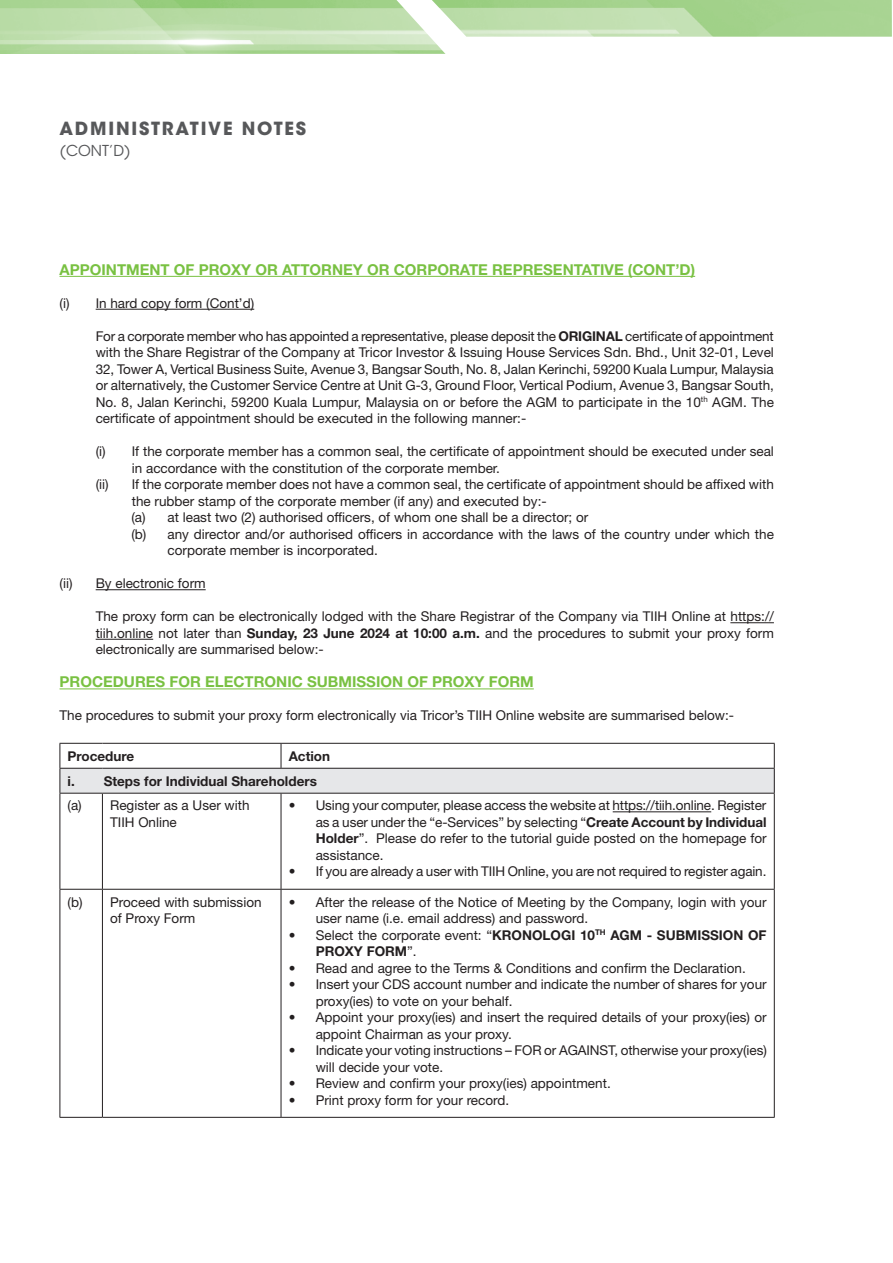
<style>
.page{position:relative;width:893px;height:1263px;background:#fff}
.page>*{position:absolute;margin:0;border:0;box-sizing:border-box;transform-origin:0 0}
.t1{font:700 18px "ITC Avant Garde Std";letter-spacing:.1em;color:#57585a}
.t2{font:700 15px "Helvetica Neue LT Std";color:#79c142}
.t3{font:15px "ITC Avant Garde Std";color:#57585a}
.t4{font:13.5px/16.5px "Helvetica Neue LT Std";color:#231f20}
.t5{font:700 13.5px/24.9px "Helvetica Neue LT Std";color:#231f20}
.s1{font-weight:700}
.s2{font-weight:400}
</style>
<div class="page">
<img style="left:412px;top:0;width:480px;height:37px">
<hr style="left:60px;top:276px;width:635px;height:1px;background:#79c142">
<hr style="left:96px;top:309px;width:158px;height:1px;background:#231f20">
<hr style="left:96px;top:589px;width:110px;height:1px;background:#231f20">
<hr style="left:730px;top:622px;width:44px;height:1px;background:#231f20">
<hr style="left:96px;top:639px;width:57px;height:1px;background:#231f20">
<hr style="left:60px;top:688px;width:474px;height:1px;background:#79c142">
<div style="left:60px;top:768px;width:714px;height:25px;background:#e6e7e9"></div>
<hr style="left:60px;top:743px;width:42px;height:1px;background:#231f20">
<hr style="left:102px;top:743px;width:179px;height:1px;background:#231f20">
<hr style="left:281px;top:743px;width:494px;height:1px;background:#231f20">
<svg style="left:281px;top:744px;width:1px;height:24px"></svg>
<hr style="left:60px;top:768px;width:42px;height:1px;background:#231f20">
<svg style="left:60px;top:744px;width:1px;height:49px"></svg>
<hr style="left:102px;top:768px;width:179px;height:1px;background:#231f20">
<hr style="left:281px;top:768px;width:494px;height:1px;background:#231f20">
<svg style="left:774px;top:744px;width:1px;height:49px"></svg>
<hr style="left:60px;top:793px;width:42px;height:1px;background:#231f20">
<hr style="left:60px;top:793px;width:1px;height:96px;background:#231f20">
<hr style="left:102px;top:793px;width:179px;height:1px;background:#231f20">
<hr style="left:102px;top:793px;width:1px;height:96px;background:#231f20">
<hr style="left:281px;top:793px;width:494px;height:1px;background:#231f20">
<hr style="left:281px;top:793px;width:1px;height:96px;background:#231f20">
<hr style="left:774px;top:793px;width:1px;height:96px;background:#231f20">
<hr style="left:60px;top:889px;width:42px;height:1px;background:#231f20">
<hr style="left:60px;top:890px;width:1px;height:227px;background:#231f20">
<hr style="left:102px;top:889px;width:179px;height:1px;background:#231f20">
<hr style="left:102px;top:890px;width:1px;height:227px;background:#231f20">
<hr style="left:281px;top:889px;width:494px;height:1px;background:#231f20">
<hr style="left:281px;top:890px;width:1px;height:227px;background:#231f20">
<hr style="left:774px;top:890px;width:1px;height:227px;background:#231f20">
<hr style="left:60px;top:1117px;width:42px;height:1px;background:#231f20">
<hr style="left:102px;top:1117px;width:179px;height:1px;background:#231f20">
<hr style="left:281px;top:1117px;width:494px;height:1px;background:#231f20">
<hr style="left:613px;top:811px;width:98px;height:1px;background:#231f20">
<h1 class="t1" style="left:60px;top:116px;width:43px">ADMINISTRATI</h1>
<h1 class="t1" style="left:208px;top:116px;width:62px">VE NOTES</h1>
<p class="t3" style="left:60px;top:141px;width:73px">(CONT’D)</p>
<p class="t2" style="left:60px;top:260px;width:637px">APPOINTMENT OF PROXY OR ATTORNEY OR CORPORATE REPRESENTATIVE (CONT’D)</p>
<p class="t4" style="left:60px;top:295px;width:196px">(i) In hard copy form (Cont’d)</p>
<p class="t4" style="left:96px;top:328px;width:680px;text-align:justify">For a corporate member who has appointed a representative, please deposit the <span class="s1">ORIGINAL</span> certificate of appointment with the Share Registrar of the Company at Tricor Investor &amp; Issuing House Services Sdn. Bhd., Unit 32-01, Level 32, Tower A, Vertical Business Suite, Avenue 3, Bangsar South, No. 8, Jalan Kerinchi, 59200 Kuala Lumpur, Malaysia or alternatively, the Customer Service Centre at Unit G-3, Ground Floor, Vertical Podium, Avenue 3, Bangsar South, No. 8, Jalan Kerinchi, 59200 Kuala Lumpur, Malaysia on or before the AGM to participate in the 10<sup>th</sup> AGM. The certificate of appointment should be executed in the following manner:-</p>
<p class="t4" style="left:96px;top:443px;width:680px">(i) If the corporate member has a common seal, the certificate of appointment should be executed under seal</p>
<p class="t4" style="left:132px;top:460px;width:370px">in accordance with the constitution of the corporate member.</p>
<p class="t4" style="left:96px;top:476px;width:680px">(ii) If the corporate member does not have a common seal, the certificate of appointment should be affixed with</p>
<p class="t4" style="left:132px;top:493px;width:416px">the rubber stamp of the corporate member (if any) and executed by:-</p>
<p class="t4" style="left:131px;top:509px;width:458px">(a) at least two (2) authorised officers, of whom one shall be a director; or</p>
<p class="t4" style="left:131px;top:526px;width:644px">(b) any director and/or authorised officers in accordance with the laws of the country under which the</p>
<p class="t4" style="left:168px;top:542px;width:212px">corporate member is incorporated.</p>
<p class="t4" style="left:60px;top:575px;width:148px">(ii) By electronic form</p>
<p class="t4" style="left:96px;top:608px;width:680px;text-align:justify">The proxy form can be electronically lodged with the Share Registrar of the Company via TIIH Online at https:// tiih.online not later than <span class="s1">Sunday, 23 June 2024 at 10:00 a.m.</span> and the procedures to submit your proxy form electronically are summarised below:-</p>
<p class="t2" style="left:60px;top:673px;width:476px">PROCEDURES FOR ELECTRONIC SUBMISSION OF PROXY FORM</p>
<p class="t4" style="left:60px;top:707px;width:676px">The procedures to submit your proxy form electronically via Tricor’s TIIH Online website are summarised below:-</p>
<p class="t5" style="left:68px;top:743px;width:68px">Procedure</p>
<p class="t5" style="left:68px;top:743px;width:264px;text-indent:221px">Action i. Steps for Individual Shareholders</p>
<p class="t4" style="left:110px;top:797px;width:141px;text-indent:-43px">(a) Register as a User with<br>TIIH Online</p>
<p class="t4" style="left:316px;top:797px;width:452px;text-align:justify;text-indent:-27px">• Using your computer, please access the website at https://tiih.online. Register as a user under the “e-Services” by selecting “<span class="s1">Create Account by Individual Holder</span>”. Please do refer to the tutorial guide posted on the homepage for assistance.</p>
<p class="t4" style="left:289px;top:863px;width:479px">• If you are already a user with TIIH Online, you are not required to register again.</p>
<p class="t4" style="left:110px;top:893px;width:153px;text-indent:-43px">(b) Proceed with submission of Proxy Form</p>
<p class="t4" style="left:316px;top:893px;width:452px;text-indent:-27px">• After the release of the Notice of Meeting by the Company, login with your user name (i.e. email address) and password.</p>
<p class="t5" style="left:316px;top:926px;width:452px;line-height:16.5px;text-indent:-27px"><span class="s2">• Select the corporate event: “</span>KRONOLOGI 10<sup>TH</sup> AGM - SUBMISSION OF<br>PROXY FORM<span class="s2">”.</span></p>
<p class="t4" style="left:289px;top:959px;width:459px">• Read and agree to the Terms &amp; Conditions and confirm the Declaration.</p>
<p class="t4" style="left:316px;top:976px;width:452px;text-indent:-27px">• Insert your CDS account number and indicate the number of shares for your proxy(ies) to vote on your behalf.</p>
<p class="t4" style="left:316px;top:1009px;width:452px;text-indent:-27px">• Appoint your proxy(ies) and insert the required details of your proxy(ies) or appoint Chairman as your proxy.</p>
<p class="t4" style="left:316px;top:1042px;width:453px;text-indent:-27px">• Indicate your voting instructions – FOR or AGAINST, otherwise your proxy(ies) will decide your vote.</p>
<p class="t4" style="left:289px;top:1075px;width:324px">• Review and confirm your proxy(ies) appointment.</p>
<p class="t4" style="left:289px;top:1091px;width:222px">• Print proxy form for your record.</p>
</div>
